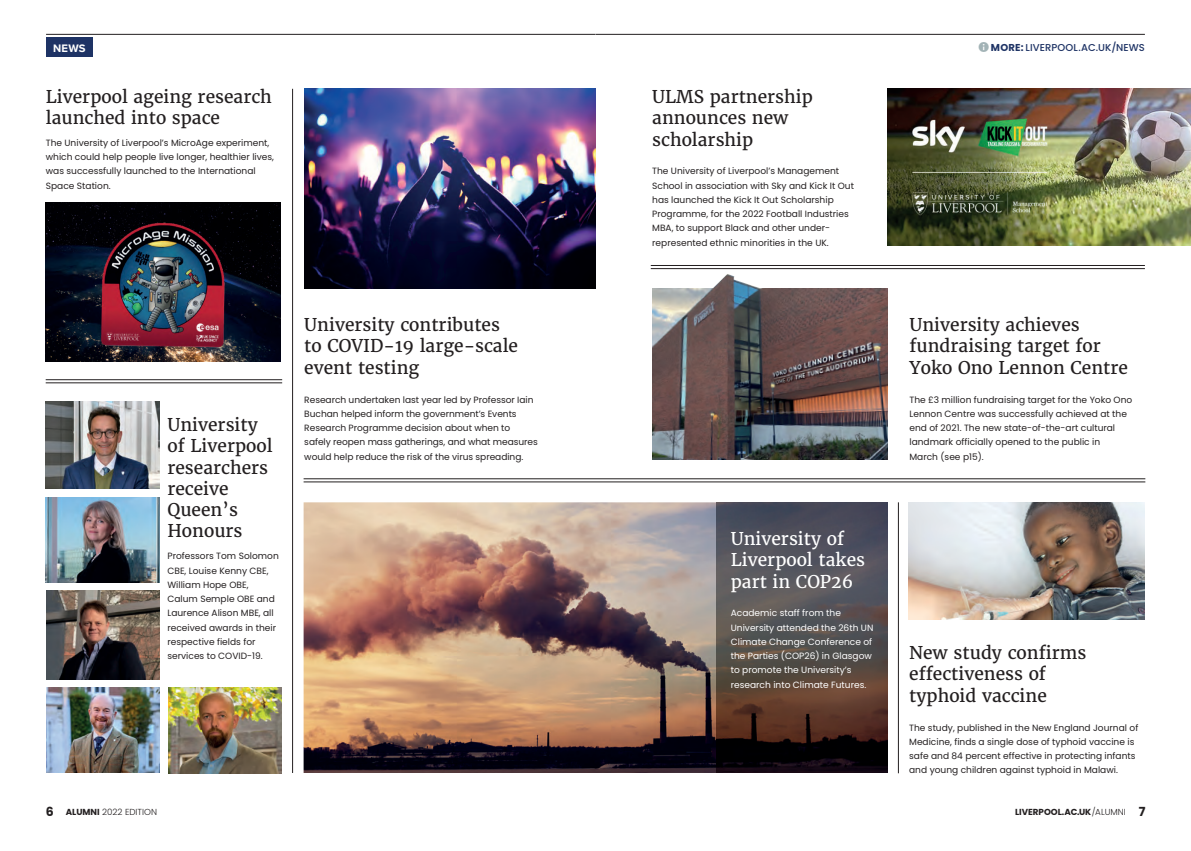
<style>
.page{position:relative;width:1191px;height:851px;background:#fff}
.page>*{position:absolute;margin:0;border:0;box-sizing:border-box;transform-origin:0 0}
.t1{font:17.5px/21.2px "Merriweather";color:#231f20}
.t2{font:17.5px/21.2px "Merriweather";color:#fff}
.t3{font:700 11.25px "Proxima Nova";color:#fff}
.t4{font:500 10px "Poppins";letter-spacing:.005em;color:#1e3365}
.t5{font:9px/14.2px "Poppins";color:#231f20}
.t6{font:9px/14.2px "Poppins";color:#fff}
.t7{font:700 8.75px "Poppins";color:#231f20}
.t8{font:300 8.75px "Poppins";color:#231f20}
.s1{font-family:"SS Standard";font-weight:400;color:#a2b3b6}
.s2{font-weight:700}
.s3{font-weight:700;font-size:12.5px}
.s4{font-weight:300}
.s5{font-size:12.5px}
</style>
<div class="page">
<hr style="left:46px;top:34px;width:549px;height:1px;background:#231f20">
<hr style="left:595px;top:34px;width:549px;height:1px;background:#231f20">
<div style="left:46px;top:37px;width:47px;height:20px;background:#1e3365"></div>
<hr style="left:898px;top:502px;width:1px;height:271px;background:#231f20">
<hr style="left:292px;top:89px;width:1px;height:683px;background:#231f20">
<hr style="left:303px;top:481px;width:842px;height:1px;background:#231f20">
<hr style="left:303px;top:478px;width:842px;height:1px;background:#231f20">
<hr style="left:46px;top:382px;width:236px;height:1px;background:#231f20">
<hr style="left:46px;top:379px;width:236px;height:1px;background:#231f20">
<hr style="left:651px;top:268px;width:493px;height:1px;background:#231f20">
<hr style="left:651px;top:265px;width:493px;height:1px;background:#231f20">
<img style="left:46px;top:203px;width:235px;height:158px">
<img style="left:303px;top:502px;width:413px;height:270px">
<img style="left:304px;top:89px;width:291px;height:199px">
<img style="left:888px;top:89px;width:303px;height:156px">
<img style="left:652px;top:288px;width:235px;height:171px">
<img style="left:716px;top:502px;width:171px;height:270px">
<img style="left:46px;top:497px;width:113px;height:85px">
<img style="left:46px;top:687px;width:113px;height:85px">
<img style="left:46px;top:591px;width:113px;height:88px">
<img style="left:46px;top:402px;width:113px;height:86px">
<img style="left:168px;top:687px;width:114px;height:86px">
<img style="left:704px;top:274px;width:59px;height:27px">
<img style="left:909px;top:502px;width:235px;height:117px">
<p class="t3" style="left:53px;top:39px;width:34px">NEWS</p>
<p class="t4" style="left:978px;top:42px;width:168px"><span class="s1">ℹ</span> <span class="s2">MORE:</span> LIVERPOOL.AC.UK/NEWS</p>
<h1 class="t1" style="left:46px;top:86px;width:228px">Liverpool ageing research launched into space</h1>
<p class="t5" style="left:46px;top:136px;width:230px">The University of Liverpool’s MicroAge experiment, which could help people live longer, healthier lives, was successfully launched to the International Space Station.</p>
<h1 class="t1" style="left:167px;top:414px;width:107px">University of Liverpool researchers receive<br>Queen’s<br>Honours</h1>
<p class="t5" style="left:167px;top:549px;width:113px">Professors Tom Solomon<br>CBE, Louise Kenny CBE,<br>William Hope OBE,<br>Calum Semple OBE and<br>Laurence Alison MBE, all received awards in their respective fields for services to COVID-19.</p>
<h1 class="t1" style="left:304px;top:314px;width:215px">University contributes to COVID-19 large-scale event testing</h1>
<p class="t5" style="left:304px;top:392px;width:235px">Research undertaken last year led by Professor Iain Buchan helped inform the government’s Events Research Programme decision about when to safely reopen mass gatherings, and what measures would help reduce the risk of the virus spreading.</p>
<h1 class="t1" style="left:652px;top:86px;width:162px">ULMS partnership announces new scholarship</h1>
<p class="t5" style="left:652px;top:164px;width:203px">The University of Liverpool’s Management School in association with Sky and Kick It Out has launched the Kick It Out Scholarship Programme, for the 2022 Football Industries MBA, to support Black and other under&shy;represented ethnic minorities in the UK.</p>
<h1 class="t2" style="left:731px;top:528px;width:136px">University of<br>Liverpool takes part in COP26</h1>
<p class="t6" style="left:731px;top:606px;width:144px">Academic staff from the<br>University attended the 26th UN<br>Climate Change Conference of the Parties (COP26) in Glasgow to promote the University’s research into Climate Futures.</p>
<h1 class="t1" style="left:909px;top:314px;width:220px">University achieves fundraising target for<br>Yoko Ono Lennon Centre</h1>
<p class="t5" style="left:909px;top:392px;width:224px">The £3 million fundraising target for the Yoko Ono Lennon Centre was successfully achieved at the end of 2021. The new state-of-the-art cultural landmark officially opened to the public in<br>March (see p15).</p>
<h1 class="t1" style="left:909px;top:642px;width:179px">New study confirms effectiveness of typhoid vaccine</h1>
<p class="t5" style="left:909px;top:720px;width:231px">The study, published in the New England Journal of Medicine, finds a single dose of typhoid vaccine is safe and 84 percent effective in protecting infants and young children against typhoid in Malawi.</p>
<p class="t8" style="left:46px;top:806px;width:113px"><span class="s3">6</span> <span class="s2">ALUMNI</span> 2022 EDITION</p>
<p class="t7" style="left:1015px;top:806px;width:132px">LIVERPOOL.AC.UK<span class="s4">/ALUMNI</span> <span class="s5">7</span></p>
</div>
